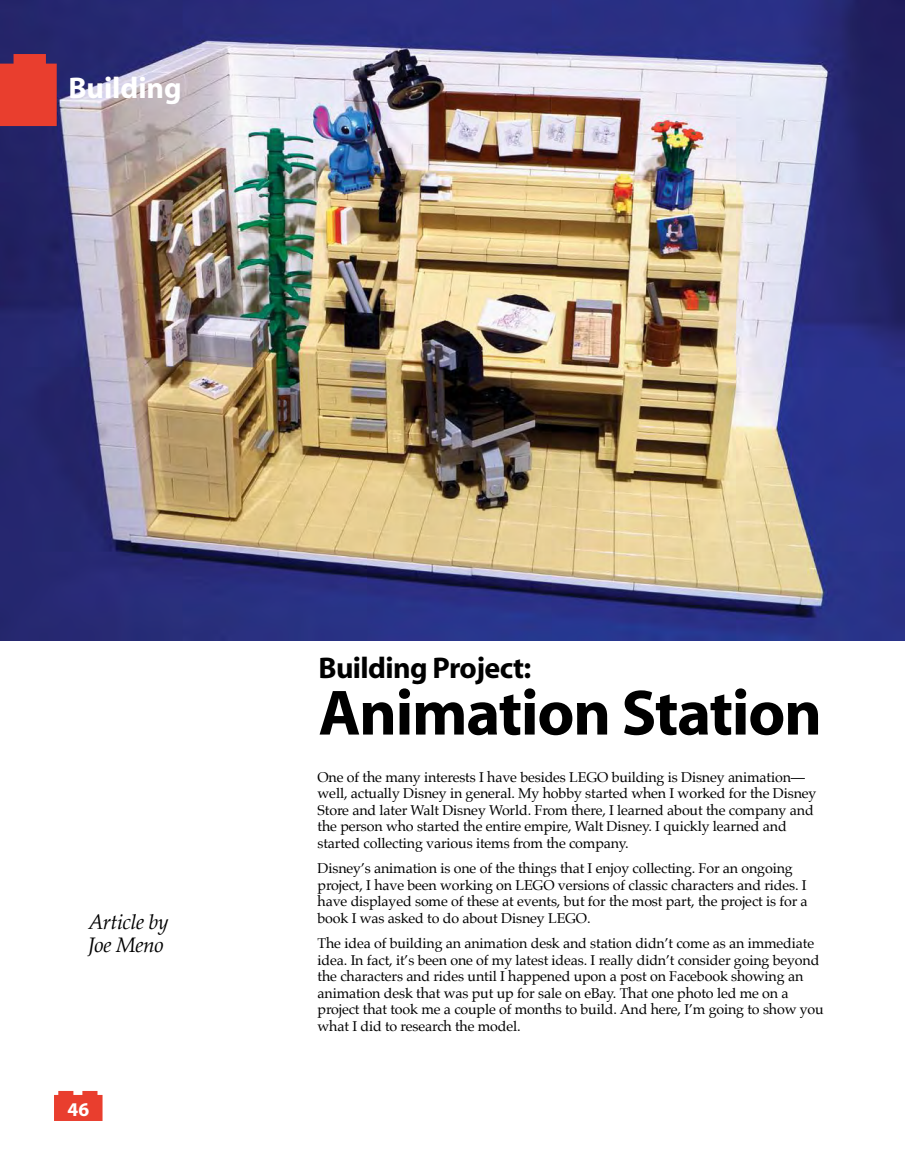
<style>
.page{position:relative;width:905px;height:1175px;background:#fff}
.page>*{position:absolute;margin:0;border:0;box-sizing:border-box;transform-origin:0 0}
.t1{font:700 64.5px "Myriad";letter-spacing:-.02em;color:#000}
.t2{font:700 30px "Myriad";letter-spacing:-.02em;color:#000}
.t3{font:700 30px "Myriad";color:#fff}
.t4{font:italic 21px/22.5px "Palatino";letter-spacing:-.02em;color:#000}
.t5{font:700 19.5px "Myriad";color:#fff}
.t6{font:14.25px/16.5px "Palatino";letter-spacing:-.01em;color:#000}
</style>
<div class="page">
<svg style="left:54px;top:1091px;width:48px;height:30px"></svg>
<img style="left:0;top:0;width:904px;height:640px">
<svg style="left:0;top:54px;width:57px;height:72px;background:#dc3c31"></svg>
<h2 class="t3" style="left:68px;top:73px;width:115px">Building</h2>
<h3 class="t4" style="left:88px;top:910px;width:82px">Article by<br>Joe Meno</h3>
<h3 class="t5" style="left:68px;top:1099px;width:23px">46</h3>
<h2 class="t2" style="left:318px;top:652px;width:214px">Building Project:</h2>
<h1 class="t1" style="left:318px;top:679px;width:505px">Animation Station</h1>
<p class="t6" style="left:317px;top:768px;width:500px">One of the many interests I have besides LEGO building is Disney animation— well, actually Disney in general. My hobby started when I worked for the Disney Store and later Walt Disney World. From there, I learned about the company and the person who started the entire empire, Walt Disney. I quickly learned and started collecting various items from the company.</p>
<p class="t6" style="left:317px;top:860px;width:491px">Disney’s animation is one of the things that I enjoy collecting. For an ongoing project, I have been working on LEGO versions of classic characters and rides. I have displayed some of these at events, but for the most part, the project is for a book I was asked to do about Disney LEGO.</p>
<p class="t6" style="left:317px;top:935px;width:508px">The idea of building an animation desk and station didn’t come as an immediate idea. In fact, it’s been one of my latest ideas. I really didn’t consider going beyond the characters and rides until I happened upon a post on Facebook showing an animation desk that was put up for sale on eBay. That one photo led me on a project that took me a couple of months to build. And here, I’m going to show you what I did to research the model.</p>
</div>
